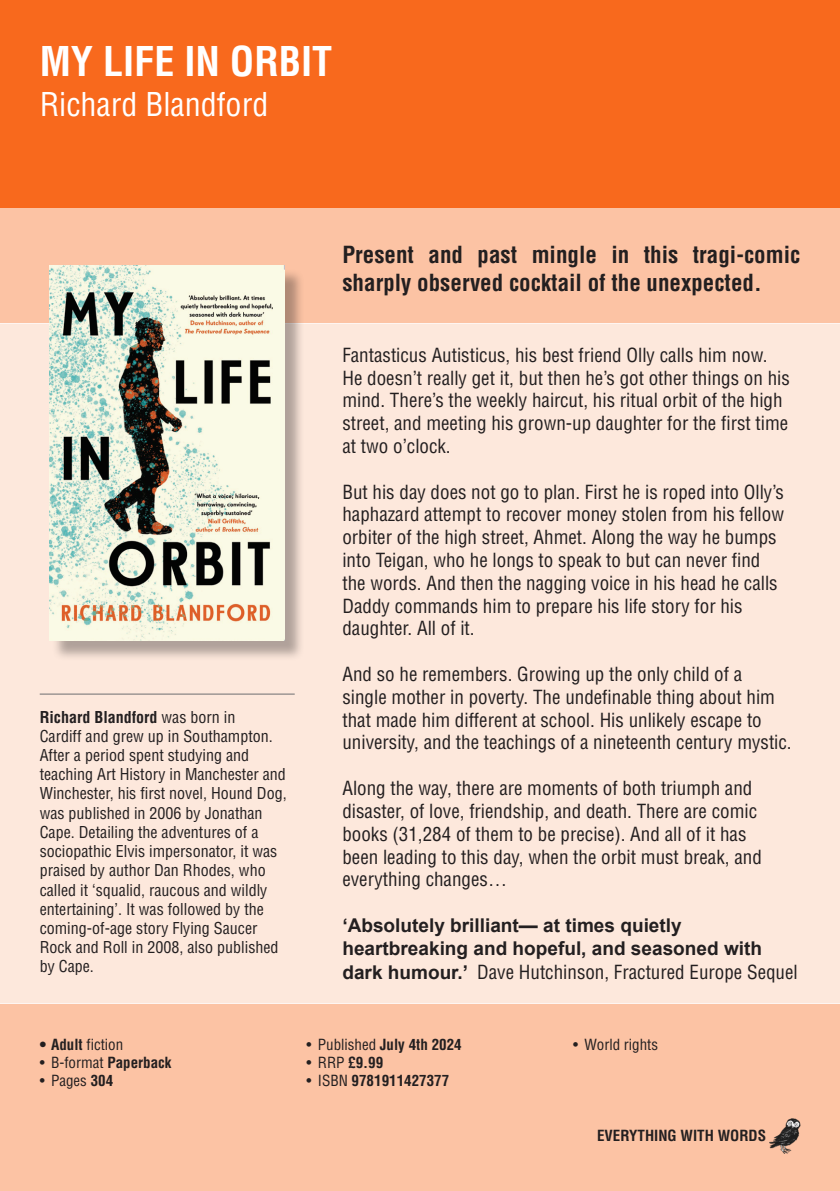
<style>
.page{position:relative;width:840px;height:1191px;background:#fff}
.page>*{position:absolute;margin:0;border:0;box-sizing:border-box;transform-origin:0 0}
.t1{font:700 condensed 40px "Helvetica";color:#fff}
.t2{font:condensed 32px "Helvetica";color:#fff}
.t3{font:700 condensed 23px/27.6px "Helvetica";color:#231f20}
.t4{font:condensed 19px/22.8px "Helvetica";color:#231f20}
.t5{font:700 19px/23.4px "Arial";color:#231f20}
.t6{font:condensed 16px/19.2px "Helvetica";color:#231f20}
.t7{font:700 condensed 15px "Helvetica";color:#231f20}
.t8{font:condensed 15px "Helvetica";color:#231f20}
.s1{font-weight:700}
.s2{font-family:"Helvetica";font-weight:400;font-stretch:condensed}
.s3{font-weight:400}
</style>
<div class="page">
<div style="left:0;top:0;width:839px;height:1191px;background:#f8691d"></div>
<div style="left:0;top:323px;width:839px;height:680px;background:#fde8dc"></div>
<div style="left:0;top:1003px;width:839px;height:188px;background:#fcc3a4"></div>
<div style="left:0;top:208px;width:839px;height:115px;background:#fcc3a4"></div>
<hr style="left:40px;top:693px;width:254px;height:1px;background:#6c6d70">
<div style="left:52px;top:268px;width:252px;height:393px;background:#231f20;opacity:.35"></div>
<img style="left:50px;top:266px;width:234px;height:375px">
<img style="left:769px;top:1118px;width:30px;height:35px">
<p class="t1" style="left:40px;top:37px;width:294px">MY LIFE IN ORBIT</p>
<p class="t2" style="left:40px;top:85px;width:230px">Richard Blandford</p>
<p class="t6" style="left:40px;top:707px;width:248px"><span class="s1">Richard Blandford</span> was born in<br>Cardiff and grew up in Southampton.<br>After a period spent studying and teaching Art History in Manchester and Winchester, his first novel, Hound Dog, was published in 2006 by Jonathan Cape. Detailing the adventures of a sociopathic Elvis impersonator, it was praised by author Dan Rhodes, who called it ‘squalid, raucous and wildly entertaining’. It was followed by the coming-of-age story Flying Saucer Rock and Roll in 2008, also published by Cape.</p>
<p class="t3" style="left:342px;top:241px;width:459px">Present and past mingle in this tragi-comic sharply observed cocktail of the unexpected.</p>
<p class="t4" style="left:342px;top:343px;width:448px">Fantasticus Autisticus, his best friend Olly calls him now.<br>He doesn’t really get it, but then he’s got other things on his mind. There’s the weekly haircut, his ritual orbit of the high street, and meeting his grown-up daughter for the first time at two o’clock.</p>
<p class="t4" style="left:342px;top:480px;width:443px">But his day does not go to plan. First he is roped into Olly’s haphazard attempt to recover money stolen from his fellow orbiter of the high street, Ahmet. Along the way he bumps into Teigan, who he longs to speak to but can never find the words. And then the nagging voice in his head he calls Daddy commands him to prepare his life story for his daughter. All of it.</p>
<p class="t4" style="left:342px;top:662px;width:450px">And so he remembers. Growing up the only child of a<br>single mother in poverty. The undefinable thing about him that made him different at school. His unlikely escape to university, and the teachings of a nineteenth century mystic.</p>
<p class="t4" style="left:342px;top:776px;width:420px">Along the way, there are moments of both triumph and disaster, of love, friendship, and death. There are comic books (31,284 of them to be precise). And all of it has been leading to this day, when the orbit must break, and everything changes…</p>
<p class="t5" style="left:342px;top:914px;width:456px">‘Absolutely brilliant— at times quietly heartbreaking and hopeful, and seasoned with dark humour.’ <span class="s2">Dave Hutchinson, Fractured Europe Sequel</span></p>
<p class="t8" style="left:40px;top:1035px;width:85px"><span class="s1">• Adult</span> fiction</p>
<p class="t8" style="left:40px;top:1053px;width:133px">• B-format <span class="s1">Paperback</span></p>
<p class="t8" style="left:40px;top:1071px;width:75px">• Pages <span class="s1">304</span></p>
<p class="t7" style="left:306px;top:1035px;width:157px"><span class="s3">• Published</span> July 4th 2024</p>
<p class="t7" style="left:306px;top:1053px;width:78px"><span class="s3">• RRP</span> £9.99</p>
<p class="t7" style="left:306px;top:1071px;width:144px"><span class="s3">• ISBN</span> 9781911427377</p>
<p class="t8" style="left:573px;top:1035px;width:86px">• World rights</p>
<p class="t7" style="left:596px;top:1126px;width:170px">EVERYTHING WITH WORDS</p>
</div>
